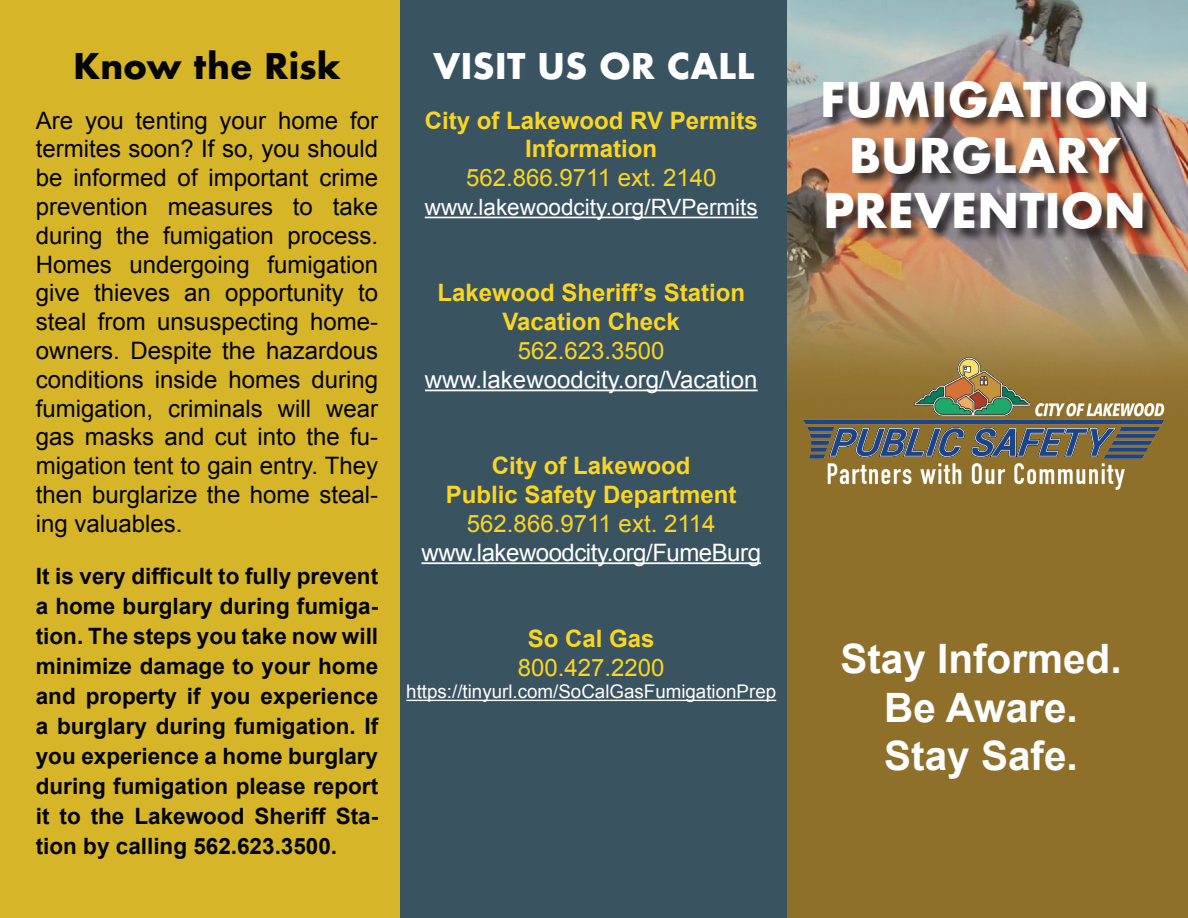
<style>
.page{position:relative;width:1188px;height:918px;background:#fff}
.page>*{position:absolute;margin:0;border:0;box-sizing:border-box;transform-origin:0 0}
.t1{font:700 46.5px/55.8px "Futura";color:#fff;text-align:center}
.t2{font:700 40.5px/48.6px "Arial";color:#fbfdfe;text-align:center}
.t3{font:700 34.5px "Futura";color:#fff}
.t4{font:700 34.5px "Futura";color:#040503}
.t5{font:24px/28.8px "Arial";color:#040503;text-align:justify}
.t6{font:700 24px/28.8px "Arial";color:#f8d526;text-align:center}
.t7{font:24px "Arial";color:#f8d526}
.t8{font:24px "Arial";color:#fff}
.t9{font:24px "Arial";letter-spacing:-.02em;color:#fff}
.t10{font:700 22.5px/30px "Arial";color:#040503;text-align:justify}
.t11{font:22.5px "Arial";color:#fff}
.t12{font:18.75px "Arial";color:#fff}
</style>
<div class="page">
<div style="left:0;top:0;width:788px;height:918px;background:#d6b528"></div>
<div style="left:400px;top:0;width:388px;height:918px;background:#3a5360"></div>
<div style="left:788px;top:0;width:400px;height:918px;background:#8f702a"></div>
<img style="left:788px;top:0;width:400px;height:382px">
<img style="left:800px;top:352px;width:372px;height:138px">
<div style="left:822px;top:80px;width:339px;height:164px;background:#231f20;opacity:.91"></div>
<hr style="left:425px;top:217px;width:333px;height:1px;background:#fff">
<hr style="left:425px;top:390px;width:333px;height:1px;background:#fff">
<hr style="left:422px;top:562px;width:339px;height:2px;background:#fff">
<hr style="left:406px;top:700px;width:370px;height:1px;background:#fff">
<h3 class="t4" style="left:73px;top:41px;width:269px">Know the Risk</h3>
<h3 class="t3" style="left:433px;top:41px;width:323px">VISIT US OR CALL</h3>
<p class="t5" style="left:36px;top:106px;width:344px">Are you tenting your home for termites soon? If so, you should be informed of important crime prevention measures to take during the fumigation process.<br>Homes undergoing fumigation give thieves an opportunity to steal from unsuspecting home&shy;owners. Despite the hazardous conditions inside homes during fumigation, criminals will wear gas masks and cut into the fu&shy;migation tent to gain entry. They then burglarize the home steal&shy;ing valuables.</p>
<p class="t10" style="left:36px;top:562px;width:344px">It is very difficult to fully prevent a home burglary during fumiga&shy;tion. The steps you take now will minimize damage to your home and property if you experience a burglary during fumigation. If you experience a home burglary during fumigation please report it to the Lakewood Sheriff Sta&shy;tion by calling 562.623.3500.</p>
<p class="t6" style="left:425px;top:107px;width:334px">City of Lakewood RV Permits<br>Information</p>
<p class="t7" style="left:466px;top:162px;width:252px">562.866.9711 ext. 2140</p>
<p class="t11" style="left:425px;top:192px;width:335px">www.lakewoodcity.org/RVPermits</p>
<p class="t6" style="left:438px;top:279px;width:309px">Lakewood Sheriff’s Station<br>Vacation Check</p>
<p class="t7" style="left:518px;top:335px;width:148px">562.623.3500</p>
<p class="t8" style="left:425px;top:364px;width:334px">www.lakewoodcity.org/Vacation</p>
<p class="t6" style="left:446px;top:452px;width:292px">City of Lakewood<br>Public Safety Department</p>
<p class="t7" style="left:467px;top:508px;width:250px">562.866.9711 ext. 2114</p>
<p class="t9" style="left:422px;top:537px;width:341px">www.lakewoodcity.org/FumeBurg</p>
<p class="t6" style="left:528px;top:625px;width:128px">So Cal Gas</p>
<p class="t7" style="left:518px;top:652px;width:148px">800.427.2200</p>
<p class="t12" style="left:406px;top:680px;width:371px">https://tinyurl.com/SoCalGasFumigationPrep</p>
<h1 class="t1" style="left:820px;top:71px;width:332px">FUMIGATION<br>BURGLARY<br>PREVENTION</h1>
<h2 class="t2" style="left:840px;top:636px;width:283px">Stay Informed.<br>Be Aware.<br>Stay Safe.</h2>
</div>
